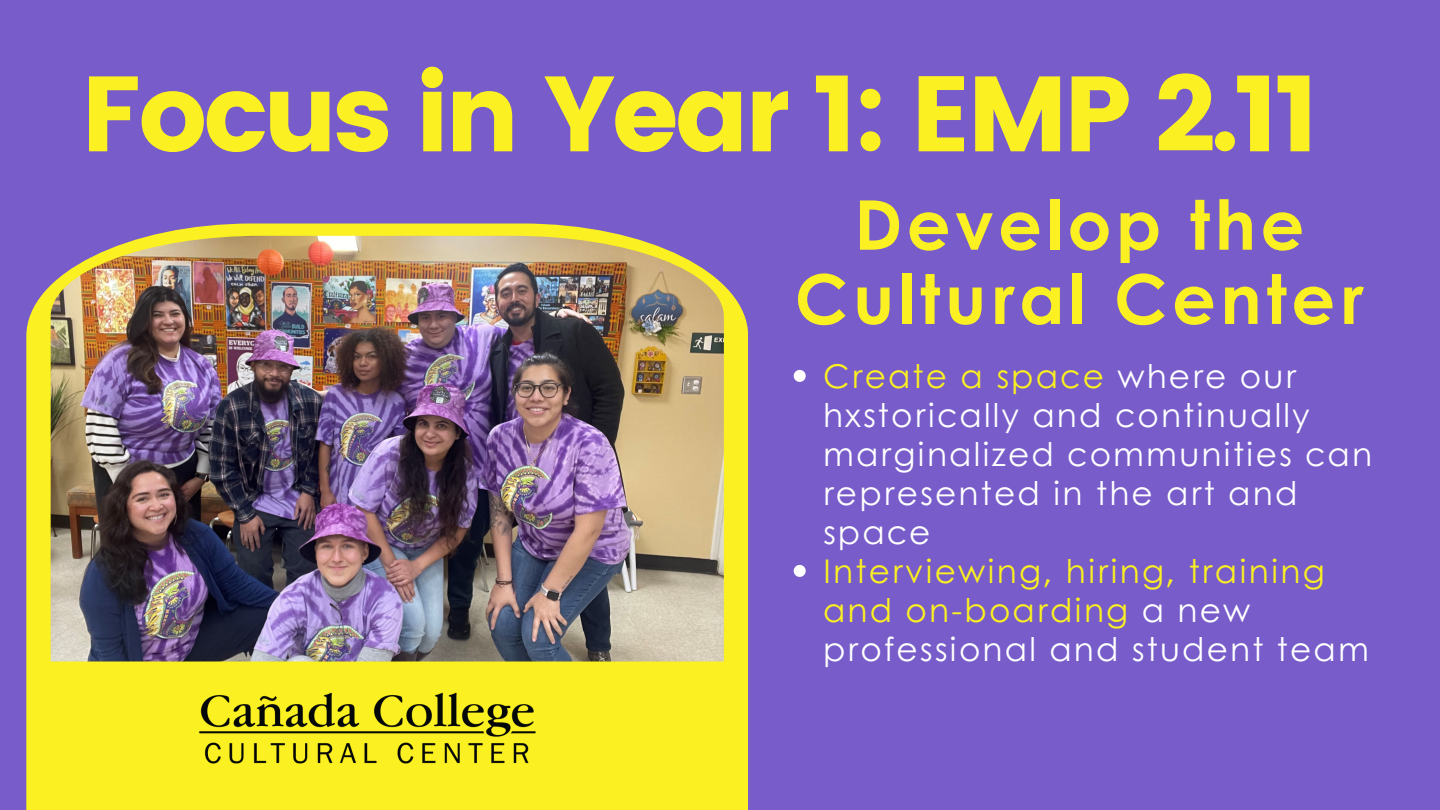
<style>
.page{position:relative;width:1440px;height:810px;background:#775cca}
.page>*{position:absolute;margin:0;border:0;box-sizing:border-box;transform-origin:0 0}
.t1{font:106.7px "Poppins";letter-spacing:-.04em;color:#fbf021}
.t2{font:700 68.6px/74.2px "Century Gothic";letter-spacing:.065em;color:#fbf021;text-align:center}
.t3{font:32.7px/39px "Century Gothic";letter-spacing:.065em;color:#fff}
.t4{font:32.7px/39px "Century Gothic";letter-spacing:.065em;color:#fbf021}
.s1{color:#fbf021}
.s2{color:#fff}
</style>
<div class="page">
<svg style="left:26px;top:223px;width:722px;height:587px;background:#f1e52d"></svg>
<img style="left:51px;top:236px;width:673px;height:426px">
<img style="left:197px;top:685px;width:341px;height:85px">
<svg style="left:794px;top:370px;width:12px;height:12px"></svg>
<svg style="left:794px;top:565px;width:12px;height:12px"></svg>
<h2 class="t1" style="left:81px;top:52px;width:1240px">Focus in Year 1: EMP 2.11</h2>
<p class="t2" style="left:795px;top:185px;width:571px">Develop the<br>Cultural Center</p>
<p class="t3" style="left:823px;top:355px;width:551px"><span class="s1">Create a space</span> where our hxstorically and continually marginalized communities can represented in the art and space</p>
<p class="t4" style="left:823px;top:550px;width:548px">Interviewing, hiring, training and on-boarding <span class="s2">a new professional and student team</span></p>
</div>
